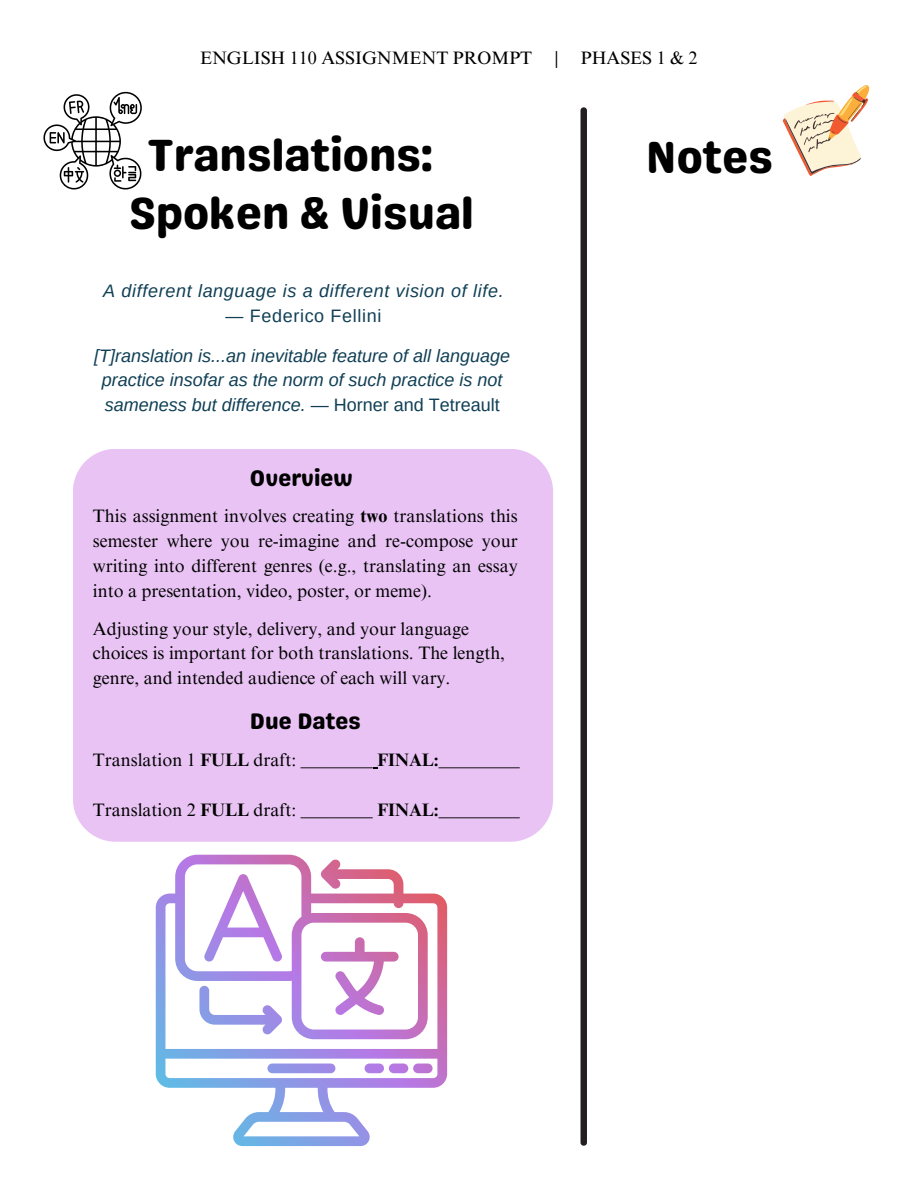
<style>
.page{position:relative;width:918px;height:1188px;background:#fff}
.page>*{position:absolute;margin:0;border:0;box-sizing:border-box;transform-origin:0 0}
.t1{font:45px/58.5px "Genty Sans";color:#000;text-align:center}
.t2{font:22.5px "Genty Sans";color:#000}
.t3{font:18px/24.8px "Times NRMT Pro";color:#000;text-align:justify}
.t4{font:italic 18px/24.8px "Arimo";color:#103f55;text-align:center}
.t5{font:700 18px "Times NRMT Pro";color:#000}
.t6{font:italic 18px "Arimo";letter-spacing:.035em;color:#103f55}
.t7{font:18px "Arimo";letter-spacing:.035em;color:#103f55}
.s1{font-style:normal}
.s2{font-weight:700}
.s3{font-weight:400}
</style>
<div class="page">
<div style="left:581px;top:107px;width:6px;height:1039px;background:#231f20;border-radius:3px"></div>
<svg style="left:156px;top:855px;width:291px;height:291px"></svg>
<div style="left:73px;top:449px;width:480px;height:393px;background:#e9c3f4"></div>
<svg style="left:783px;top:85px;width:86px;height:91px"></svg>
<svg style="left:43px;top:92px;width:99px;height:98px"></svg>
<p class="t3" style="left:200px;top:48px;width:334px">ENGLISH 110 ASSIGNMENT PROMPT</p>
<p class="t3" style="left:555px;top:48px;width:5px">|</p>
<p class="t3" style="left:581px;top:48px;width:118px">PHASES 1 &amp; 2</p>
<p class="t1" style="left:129px;top:126px;width:347px">Translations:<br>Spoken &amp; Visual</p>
<h2 class="t6" style="left:103px;top:281px;width:402px">A different language is a different vision of life.</h2>
<h2 class="t7" style="left:225px;top:305px;width:158px">— Federico Fellini</h2>
<p class="t4" style="left:94px;top:343px;width:417px">[T]ranslation is...an inevitable feature of all language practice insofar as the norm of such practice is not sameness but difference. <span class="s1">— Horner and Tetreault</span></p>
<p class="t2" style="left:250px;top:464px;width:104px">Overview</p>
<h3 class="t3" style="left:93px;top:506px;width:426px">This assignment involves creating <span class="s2">two</span> translations this semester where you re-imagine and re-compose your writing into different genres (e.g., translating an essay into a presentation, video, poster, or meme).</h3>
<h2 class="t3" style="left:93px;top:618px;width:414px;text-align:left">Adjusting your style, delivery, and your language choices is important for both translations. The length, genre, and intended audience of each will vary.</h2>
<h1 class="t2" style="left:250px;top:708px;width:112px">Due Dates</h1>
<p class="t3" style="left:93px;top:750px;width:428px">Translation 1 <span class="s2">FULL</span> draft: ________ <span class="s2">FINAL:_________</span></p>
<p class="t5" style="left:93px;top:803px;width:428px"><span class="s3">Translation 2</span> FULL <span class="s3">draft:</span> ________ FINAL:_________</p>
<p class="t1" style="left:646px;top:128px;width:129px">Notes</p>
</div>
